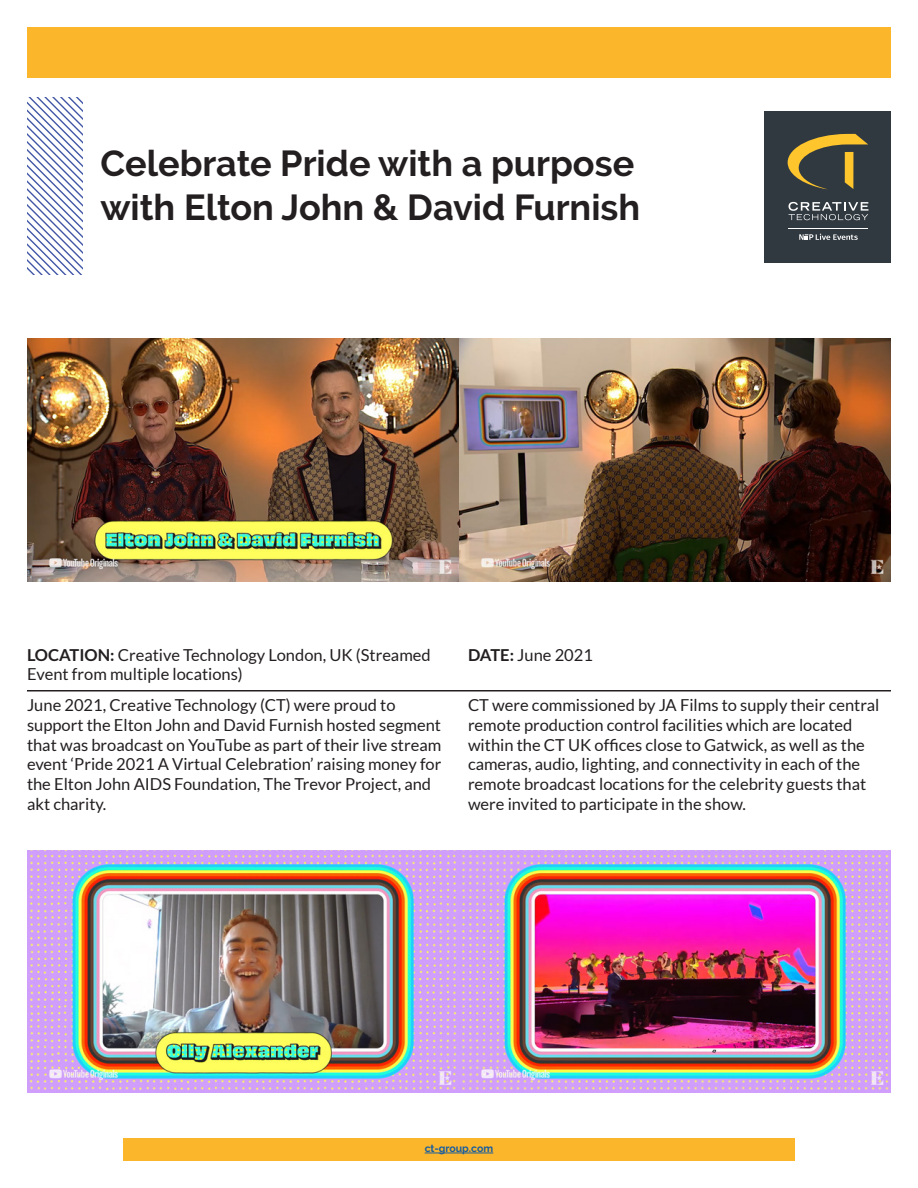
<style>
.page{position:relative;width:918px;height:1188px;background:#fff}
.page>*{position:absolute;margin:0;border:0;box-sizing:border-box;transform-origin:0 0}
.t1{font:700 36px/43.2px "Raleway";color:#231f20}
.t2{font:16.5px/19.8px "Lato";color:#231f20}
.t3{font:700 10.5px "Raleway";color:#175d9e}
.s1{font-weight:700}
</style>
<div class="page">
<svg style="left:27px;top:98px;width:56px;height:177px"></svg>
<div style="left:27px;top:28px;width:864px;height:50px;background:#fcb62c"></div>
<div style="left:123px;top:1139px;width:672px;height:22px;background:#fcb62c"></div>
<img style="left:27px;top:339px;width:864px;height:242px">
<hr style="left:27px;top:690px;width:864px;height:2px;background:#231f20">
<hr style="left:425px;top:1153px;width:68px;height:1px;background:#175d9e">
<div style="left:765px;top:111px;width:126px;height:151px;background:#313940"></div>
<svg style="left:789px;top:202px;width:79px;height:18px"></svg>
<hr style="left:789px;top:228px;width:79px;height:1px;background:#fff">
<svg style="left:799px;top:234px;width:59px;height:6px"></svg>
<svg style="left:788px;top:134px;width:80px;height:55px"></svg>
<img style="left:27px;top:850px;width:864px;height:243px">
<p class="t1" style="left:100px;top:142px;width:541px">Celebrate Pride with a purpose with Elton John &amp; David Furnish</p>
<p class="t2" style="left:27px;top:645px;width:405px"><span class="s1">LOCATION:</span> Creative Technology London, UK (Streamed<br>Event from multiple locations)</p>
<p class="t2" style="left:468px;top:645px;width:127px"><span class="s1">DATE:</span> June 2021</p>
<p class="t2" style="left:468px;top:695px;width:413px">CT were commissioned by JA Films to supply their central remote production control facilities which are located within the CT UK offices close to Gatwick, as well as the cameras, audio, lighting, and connectivity in each of the remote broadcast locations for the celebrity guests that were invited to participate in the show.</p>
<p class="t2" style="left:27px;top:695px;width:416px">June 2021, Creative Technology (CT) were proud to support the Elton John and David Furnish hosted segment that was broadcast on YouTube as part of their live stream event ‘Pride 2021 A Virtual Celebration’ raising money for the Elton John AIDS Foundation, The Trevor Project, and akt charity.</p>
<p class="t3" style="left:425px;top:1142px;width:70px">ct-group.com</p>
</div>
